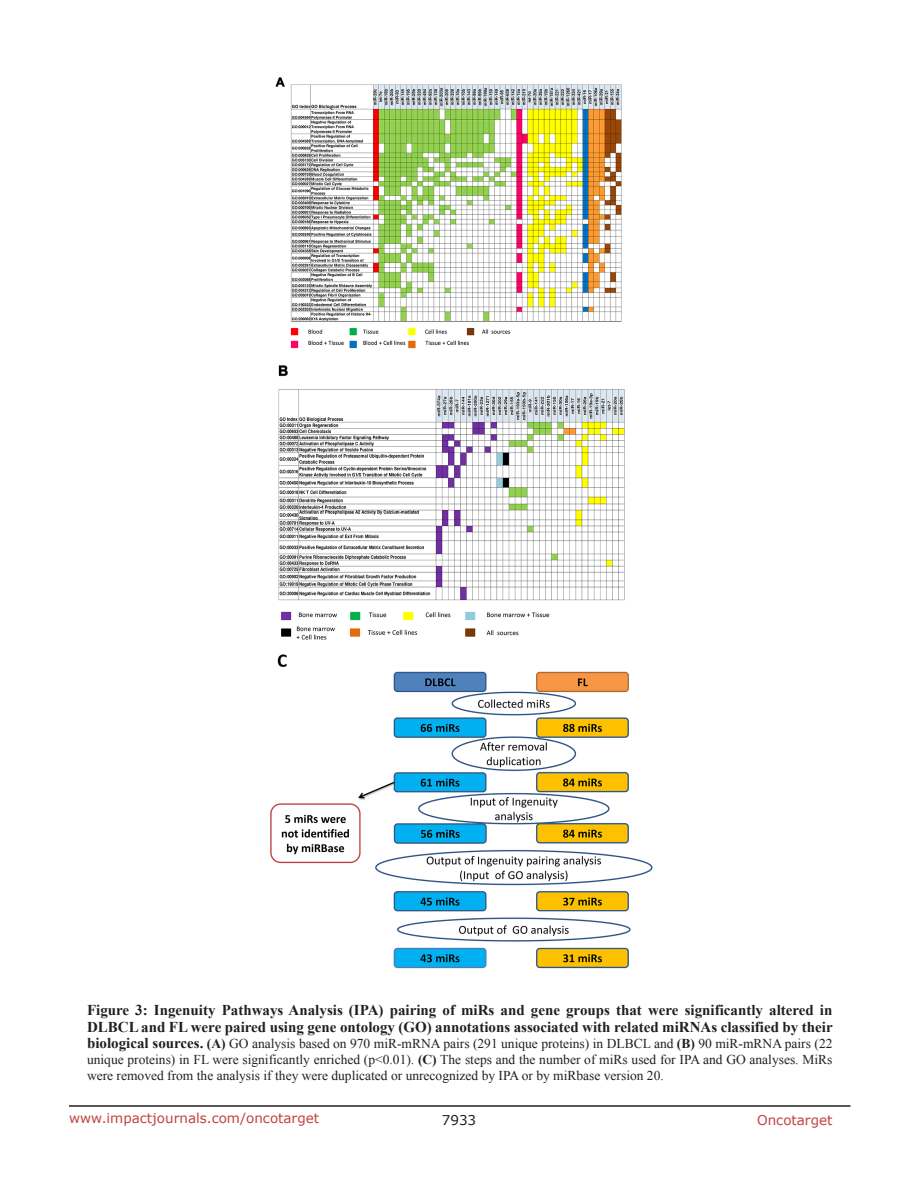
<style>
.page{position:relative;width:918px;height:1188px;background:#fff}
.page>*{position:absolute;margin:0;border:0;box-sizing:border-box;transform-origin:0 0}
.figuretext{font:700 15px/16.2px "Times New Roman";color:#231f20}
.figuretext-2{font:13.5px/16.2px "Times New Roman";color:#231f20;text-align:justify}
.t1{font:13.5px "Verdana";color:#c24141}
.t2{font:13.5px "Verdana";color:#231f20}
.s1{font-weight:700;font-size:15px}
.s2{font-weight:700}
</style>
<div class="page">
<hr style="left:69px;top:1105px;width:781px;height:2px;background:#231f20">
<img style="left:270px;top:77px;width:383px;height:892px">
<p class="figuretext" style="left:87px;top:1002px;width:747px">Figure 3: Ingenuity Pathways Analysis (IPA) pairing of miRs and gene groups that were significantly altered in<br>DLBCL and FL were paired using gene ontology (GO) annotations associated with related miRNAs classified by their</p>
<p class="figuretext-2" style="left:87px;top:1035px;width:747px"><span class="s1">biological sources.</span> <span class="s2">(A)</span> GO analysis based on 970 miR-mRNA pairs (291 unique proteins) in DLBCL and <span class="s2">(B)</span> 90 miR-mRNA pairs (22 unique proteins) in FL were significantly enriched (p&lt;0.01). <span class="s2">(C)</span> The steps and the number of miRs used for IPA and GO analyses. MiRs were removed from the analysis if they were duplicated or unrecognized by IPA or by miRbase version 20.</p>
<p class="t1" style="left:69px;top:1109px;width:252px">www.impactjournals.com/oncotarget</p>
<p class="t2" style="left:442px;top:1111px;width:36px">7933</p>
<p class="t1" style="left:757px;top:1111px;width:77px">Oncotarget</p>
</div>
